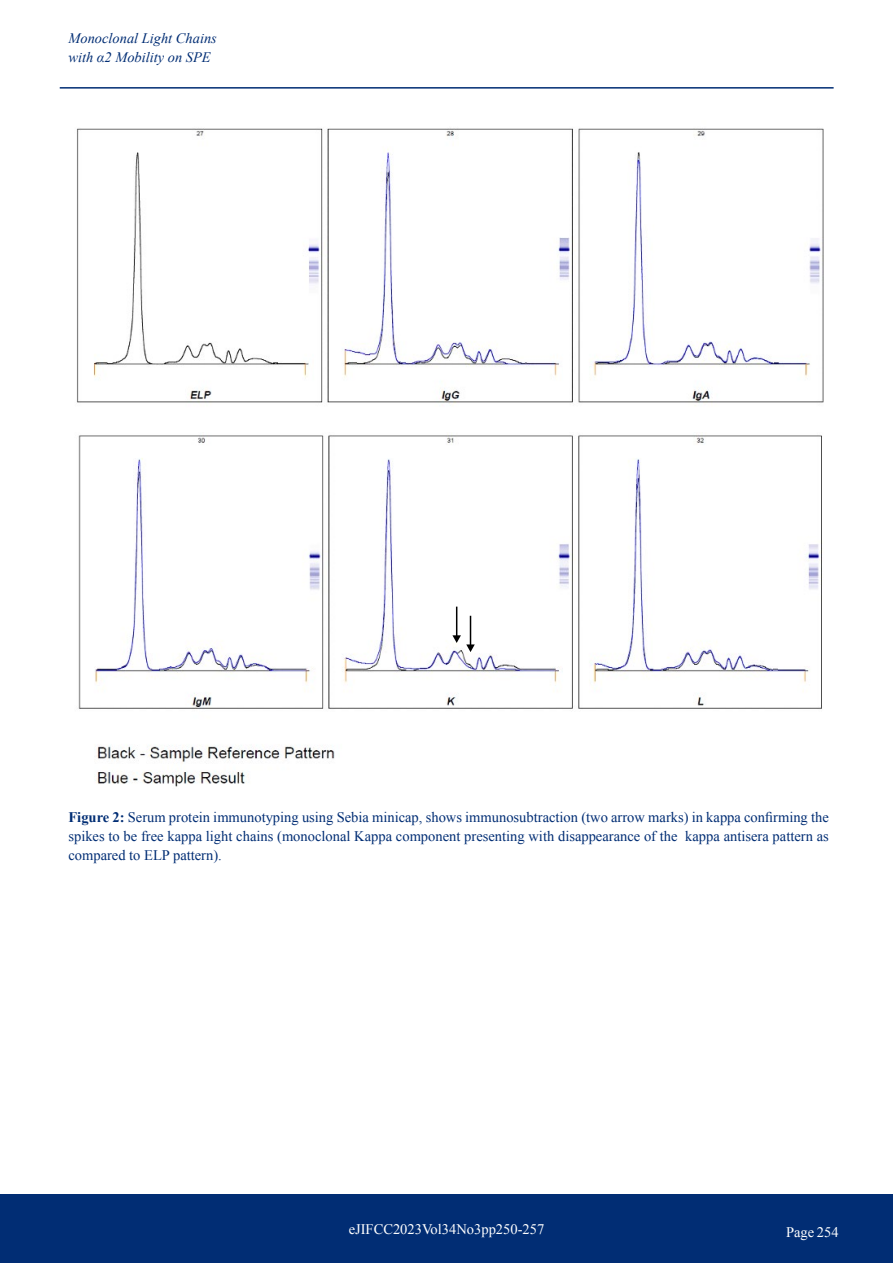
<style>
.page{position:relative;width:893px;height:1263px;background:#fff}
.page>*{position:absolute;margin:0;border:0;box-sizing:border-box;transform-origin:0 0}
.t1{font:14.55px/19.2px "Times New Roman";color:#012d74;text-align:justify}
.t2{font:14.55px "Times New Roman";color:#fff}
.t3{font:italic 14.4px/19.5px "Times New Roman";color:#012d74}
.s1{font-weight:700}
</style>
<div class="page">
<div style="left:0;top:1195px;width:893px;height:68px;background:#012d74"></div>
<hr style="left:60px;top:87px;width:774px;height:2px;background:#012d74">
<img style="left:76px;top:128px;width:748px;height:278px">
<img style="left:78px;top:435px;width:744px;height:352px">
<hr style="left:456px;top:607px;width:1px;height:32px;background:#000">
<hr style="left:470px;top:616px;width:1px;height:32px;background:#000">
<svg style="left:452px;top:635px;width:23px;height:17px"></svg>
<p class="t3" style="left:68px;top:28px;width:150px">Monoclonal Light Chains with α2 Mobility on SPE</p>
<p class="t1" style="left:68px;top:807px;width:762px"><span class="s1">Figure 2:</span> Serum protein immunotyping using Sebia minicap, shows immunosubtraction (two arrow marks) in kappa confirming the spikes to be free kappa light chains (monoclonal Kappa component presenting with disappearance of the kappa antisera pattern as compared to ELP pattern).</p>
<p class="t2" style="left:349px;top:1219px;width:197px">eJIFCC2023Vol34No3pp250-257</p>
<p class="t2" style="left:786px;top:1223px;width:54px">Page 254</p>
</div>
